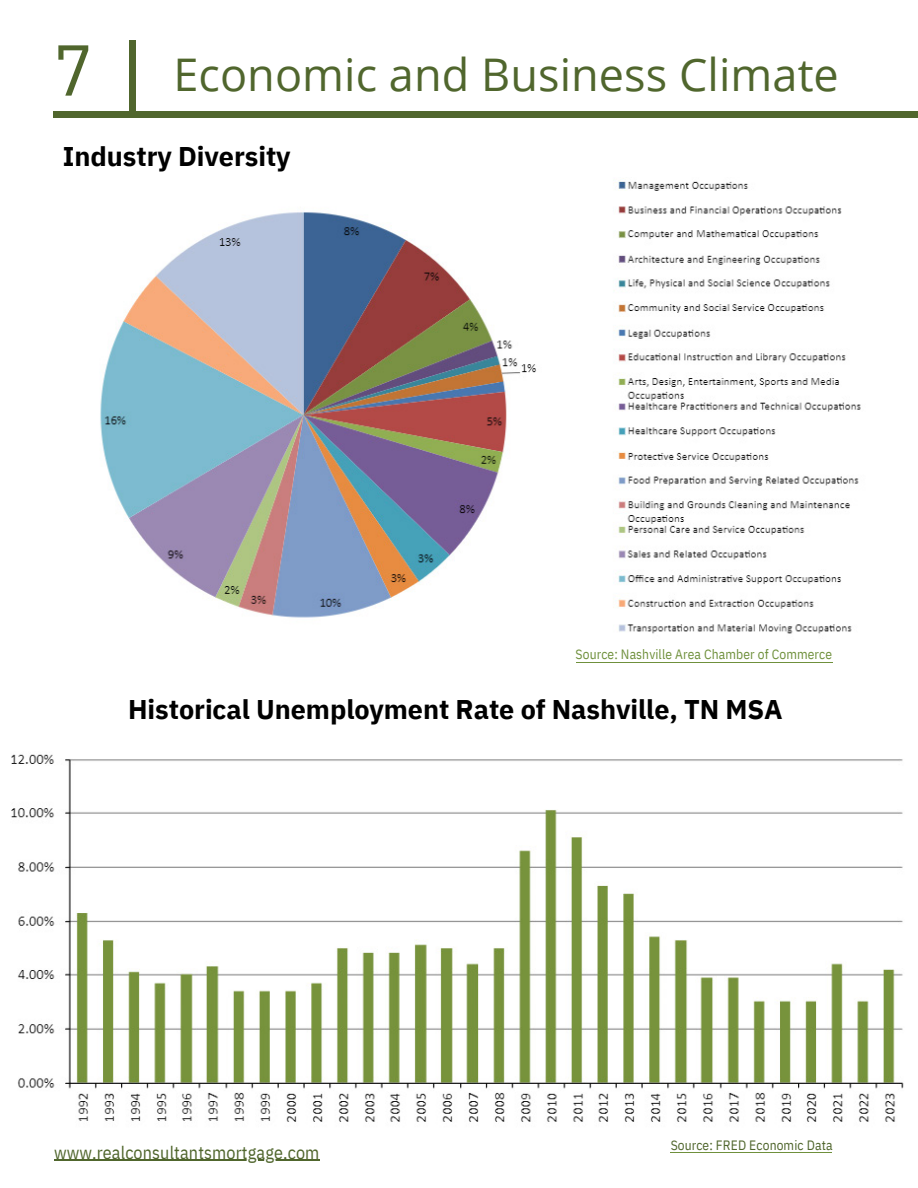
<style>
.page{position:relative;width:918px;height:1188px;background:#fff}
.page>*{position:absolute;margin:0;border:0;box-sizing:border-box;transform-origin:0 0}
.t1{font:72px "IBM Plex Sans Cond";color:#50662d}
.t2{font:45px "Open Sans";color:#50662d}
.t3{font:700 27px "IBM Plex Sans";letter-spacing:-.005em;color:#000}
.t4{font:18px "IBM Plex Sans Cond";letter-spacing:.01em;color:#50662d}
.t5{font:13.5px "IBM Plex Sans Cond";letter-spacing:.01em;color:#6f903c}
.t6{font:13.5px "IBM Plex Sans Cond";letter-spacing:.01em;color:#50662d}
</style>
<div class="page">
<hr style="left:576px;top:662px;width:257px;height:1px;background:#6f903c">
<hr style="left:671px;top:1153px;width:161px;height:1px;background:#6f903c">
<img style="left:100px;top:180px;width:761px;height:454px">
<img style="left:11px;top:754px;width:893px;height:368px">
<div style="left:54px;top:112px;width:864px;height:6px;background:#50662d"></div>
<div style="left:130px;top:40px;width:6px;height:72px;background:#50662d"></div>
<hr style="left:54px;top:1160px;width:266px;height:1px;background:#50662d">
<p class="t1" style="left:54px;top:22px;width:40px">7</p>
<p class="t2" style="left:173px;top:43px;width:667px">Economic and Business Climate</p>
<p class="t3" style="left:63px;top:138px;width:229px">Industry Diversity</p>
<p class="t5" style="left:576px;top:645px;width:258px">Source: Nashville Area Chamber of Commerce</p>
<p class="t3" style="left:128px;top:691px;width:656px">Historical Unemployment Rate of Nashville, TN MSA</p>
<p class="t4" style="left:54px;top:1140px;width:267px">www.realconsultantsmortgage.com</p>
<p class="t6" style="left:671px;top:1136px;width:163px">Source: FRED Economic Data</p>
</div>
